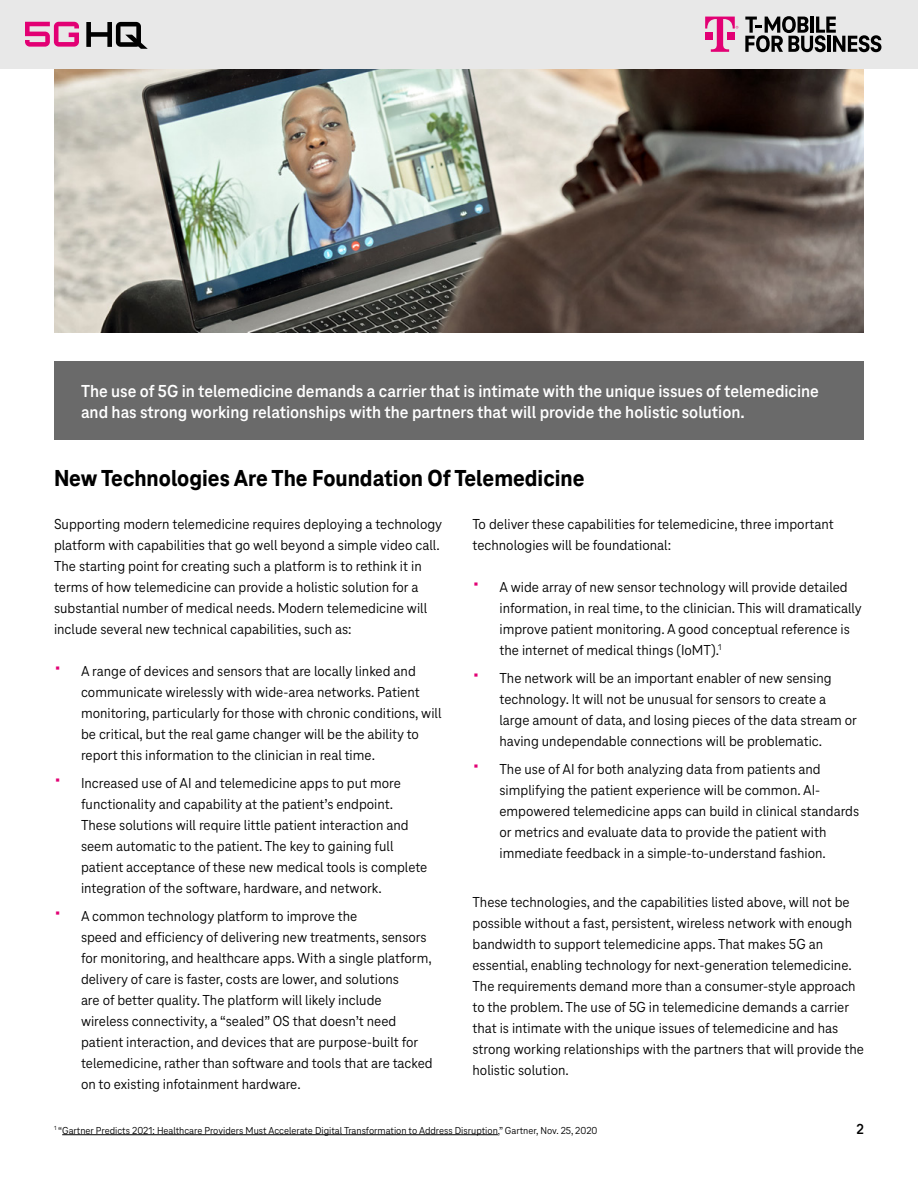
<style>
.page{position:relative;width:918px;height:1188px;background:#fff}
.page>*{position:absolute;margin:0;border:0;box-sizing:border-box;transform-origin:0 0}
.t1{font:800 24px "Tele Neo";color:#000}
.t2{font:700 18px/21.6px "Tele Neo";color:#fff}
.t3{font:15px/21px "Tele Neo";color:#000}
.t4{font:700 15px "Tele Neo";color:#000}
.t5{font:10.5px "Tele Neo";color:#000}
.s1{font-size:24px;color:#e20074}
</style>
<div class="page">
<img style="left:54px;top:68px;width:810px;height:265px">
<div style="left:0;top:0;width:918px;height:68px;background:#e8e8e8"></div>
<svg style="left:25px;top:22px;width:54px;height:25px"></svg>
<svg style="left:86px;top:22px;width:62px;height:27px"></svg>
<svg style="left:705px;top:17px;width:33px;height:35px"></svg>
<svg style="left:745px;top:16px;width:136px;height:36px"></svg>
<div style="left:54px;top:361px;width:810px;height:79px;background:#6a6a6a"></div>
<hr style="left:62px;top:1134px;width:436px;height:1px;background:#000">
<p class="t2" style="left:81px;top:380px;width:739px">The use of 5G in telemedicine demands a carrier that is intimate with the unique issues of telemedicine and has strong working relationships with the partners that will provide the holistic solution.</p>
<h1 class="t1" style="left:54px;top:465px;width:532px">New Technologies Are The Foundation Of Telemedicine</h1>
<p class="t3" style="left:54px;top:514px;width:390px">Supporting modern telemedicine requires deploying a technology platform with capabilities that go well beyond a simple video call.<br>The starting point for creating such a platform is to rethink it in terms of how telemedicine can provide a holistic solution for a substantial number of medical needs. Modern telemedicine will include several new technical capabilities, such as:</p>
<p class="t3" style="left:81px;top:661px;width:362px;text-indent:-27px"><span class="s1">•</span> A range of devices and sensors that are locally linked and communicate wirelessly with wide-area networks. Patient monitoring, particularly for those with chronic conditions, will be critical, but the real game changer will be the ability to report this information to the clinician in real time.</p>
<p class="t3" style="left:81px;top:773px;width:348px;text-indent:-27px"><span class="s1">•</span> Increased use of AI and telemedicine apps to put more functionality and capability at the patient’s endpoint.<br>These solutions will require little patient interaction and seem automatic to the patient. The key to gaining full patient acceptance of these new medical tools is complete integration of the software, hardware, and network.</p>
<p class="t3" style="left:81px;top:906px;width:353px;text-indent:-27px"><span class="s1">•</span> A common technology platform to improve the<br>speed and efficiency of delivering new treatments, sensors for monitoring, and healthcare apps. With a single platform, delivery of care is faster, costs are lower, and solutions<br>are of better quality. The platform will likely include wireless connectivity, a “sealed” OS that doesn’t need patient interaction, and devices that are purpose-built for telemedicine, rather than software and tools that are tacked on to existing infotainment hardware.</p>
<p class="t3" style="left:472px;top:514px;width:363px">To deliver these capabilities for telemedicine, three important technologies will be foundational:</p>
<p class="t3" style="left:500px;top:577px;width:364px;text-indent:-27px"><span class="s1">•</span> A wide array of new sensor technology will provide detailed information, in real time, to the clinician. This will dramatically improve patient monitoring. A good conceptual reference is the internet of medical things (IoMT).<sup>1</sup></p>
<p class="t3" style="left:500px;top:668px;width:359px;text-indent:-27px"><span class="s1">•</span> The network will be an important enabler of new sensing technology. It will not be unusual for sensors to create a large amount of data, and losing pieces of the data stream or having undependable connections will be problematic.</p>
<p class="t3" style="left:500px;top:759px;width:361px;text-indent:-27px"><span class="s1">•</span> The use of AI for both analyzing data from patients and simplifying the patient experience will be common. AI&shy;empowered telemedicine apps can build in clinical standards or metrics and evaluate data to provide the patient with immediate feedback in a simple-to-understand fashion.</p>
<p class="t3" style="left:472px;top:891px;width:393px">These technologies, and the capabilities listed above, will not be possible without a fast, persistent, wireless network with enough bandwidth to support telemedicine apps. That makes 5G an essential, enabling technology for next-generation telemedicine.<br>The requirements demand more than a consumer-style approach to the problem. The use of 5G in telemedicine demands a carrier that is intimate with the unique issues of telemedicine and has strong working relationships with the partners that will provide the holistic solution.</p>
<p class="t5" style="left:54px;top:1124px;width:545px"><sup>1</sup> “Gartner Predicts 2021: Healthcare Providers Must Accelerate Digital Transformation to Address Disruption,” Gartner, Nov. 25, 2020</p>
<p class="t4" style="left:856px;top:1120px;width:9px">2</p>
</div>
